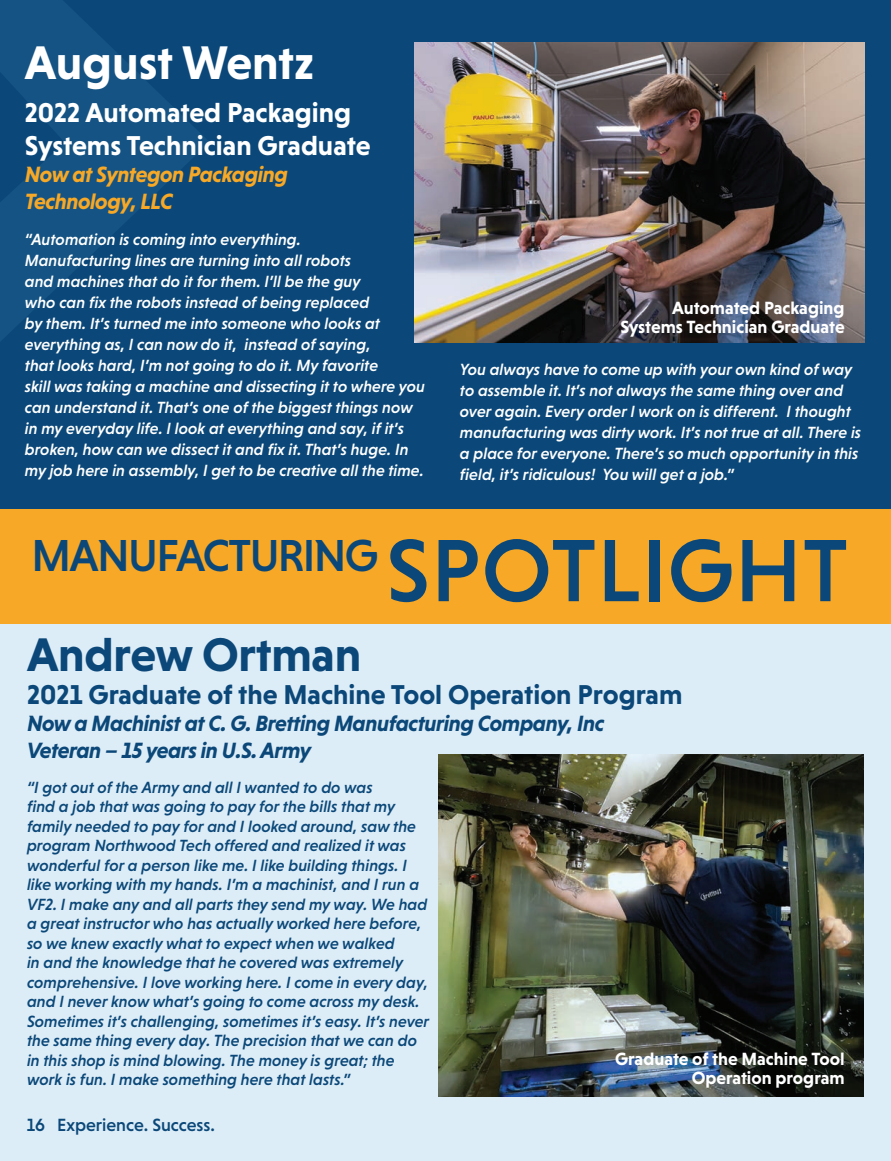
<style>
.page{position:relative;width:891px;height:1161px;background:#fff}
.page>*{position:absolute;margin:0;border:0;box-sizing:border-box;transform-origin:0 0}
.t1{font:500 90px "Niveau Grotesk";letter-spacing:.015em;color:#0b4879}
.t2{font:700 48px "Niveau Grotesk";letter-spacing:-.005em;color:#0b4879}
.t3{font:700 48px "Niveau Grotesk";color:#fff}
.t4{font:500 45.6px "Niveau Grotesk";letter-spacing:-.035em;color:#0b4879}
.t5{font:700 27.75px/33.3px "Niveau Grotesk";color:#fff}
.t6{font:700 27.75px "Niveau Grotesk";color:#0b4879}
.t7{font:italic 700 22.5px/27px "Niveau Grotesk";letter-spacing:-.025em;color:#0b4879}
.t8{font:italic 700 22.5px/27px "Niveau Grotesk";letter-spacing:-.025em;color:#f7a826}
.t9{font:700 18px/19.5px "Niveau Grotesk";color:#fff;text-align:right}
.t10{font:500 18px "Niveau Grotesk";color:#0b4879}
.t11{font:italic 500 16.5px/21px "Niveau Grotesk";color:#fff}
.t12{font:italic 500 16.5px/19.5px "Niveau Grotesk";color:#0b4879}
</style>
<div class="page">
<div style="left:0;top:609px;width:891px;height:552px;background:#ddedf7"></div>
<div style="left:0;top:0;width:891px;height:526px;background:#0b4879"></div>
<svg style="left:0;top:0;width:208px;height:341px;fill:#145383"></svg>
<div style="left:0;top:509px;width:891px;height:115px;background:#f7a826"></div>
<img style="left:415px;top:43px;width:449px;height:300px">
<img style="left:439px;top:755px;width:425px;height:342px">
<h2 class="t3" style="left:25px;top:35px;width:291px">August Wentz</h2>
<h3 class="t5" style="left:25px;top:95px;width:347px">2022 Automated Packaging<br>Systems Technician Graduate</h3>
<h3 class="t8" style="left:25px;top:161px;width:265px">Now at Syntegon Packaging<br>Technology, LLC</h3>
<p class="t11" style="left:25px;top:229px;width:402px">“Automation is coming into everything.<br>Manufacturing lines are turning into all robots<br>and machines that do it for them. I’ll be the guy<br>who can fix the robots instead of being replaced<br>by them. It’s turned me into someone who looks at everything as, I can now do it, instead of saying,<br>that looks hard, I’m not going to do it. My favorite<br>skill was taking a machine and dissecting it to where you can understand it. That’s one of the biggest things now in my everyday life. I look at everything and say, if it’s broken, how can we dissect it and fix it. That’s huge. In my job here in assembly, I get to be creative all the time.</p>
<p class="t9" style="left:620px;top:298px;width:226px">Automated Packaging<br>Systems Technician Graduate</p>
<p class="t11" style="left:460px;top:358px;width:403px">You always have to come up with your own kind of way to assemble it. It’s not always the same thing over and over again. Every order I work on is different. I thought manufacturing was dirty work. It’s not true at all. There is a place for everyone. There’s so much opportunity in this field, it’s ridiculous! You will get a job.”</p>
<h3 class="t4" style="left:32px;top:530px;width:348px">MANUFACTURING</h3>
<h1 class="t1" style="left:386px;top:519px;width:463px">SPOTLIGHT</h1>
<h2 class="t2" style="left:27px;top:627px;width:336px">Andrew Ortman</h2>
<h3 class="t6" style="left:27px;top:679px;width:657px">2021 Graduate of the Machine Tool Operation Program</h3>
<h3 class="t7" style="left:27px;top:710px;width:579px">Now a Machinist at C. G. Bretting Manufacturing Company, Inc<br>Veteran – 15 years in U.S. Army</h3>
<p class="t12" style="left:27px;top:777px;width:404px">“I got out of the Army and all I wanted to do was<br>find a job that was going to pay for the bills that my family needed to pay for and I looked around, saw the program Northwood Tech offered and realized it was wonderful for a person like me. I like building things. I like working with my hands. I’m a machinist, and I run a VF2. I make any and all parts they send my way. We had a great instructor who has actually worked here before, so we knew exactly what to expect when we walked<br>in and the knowledge that he covered was extremely comprehensive. I love working here. I come in every day, and I never know what’s going to come across my desk.<br>Sometimes it’s challenging, sometimes it’s easy. It’s never the same thing every day. The precision that we can do in this shop is mind blowing. The money is great; the work is fun. I make something here that lasts.”</p>
<p class="t10" style="left:27px;top:1114px;width:190px">16 Experience. Success.</p>
<p class="t9" style="left:615px;top:1049px;width:231px">Graduate of the Machine Tool<br>Operation program</p>
</div>
